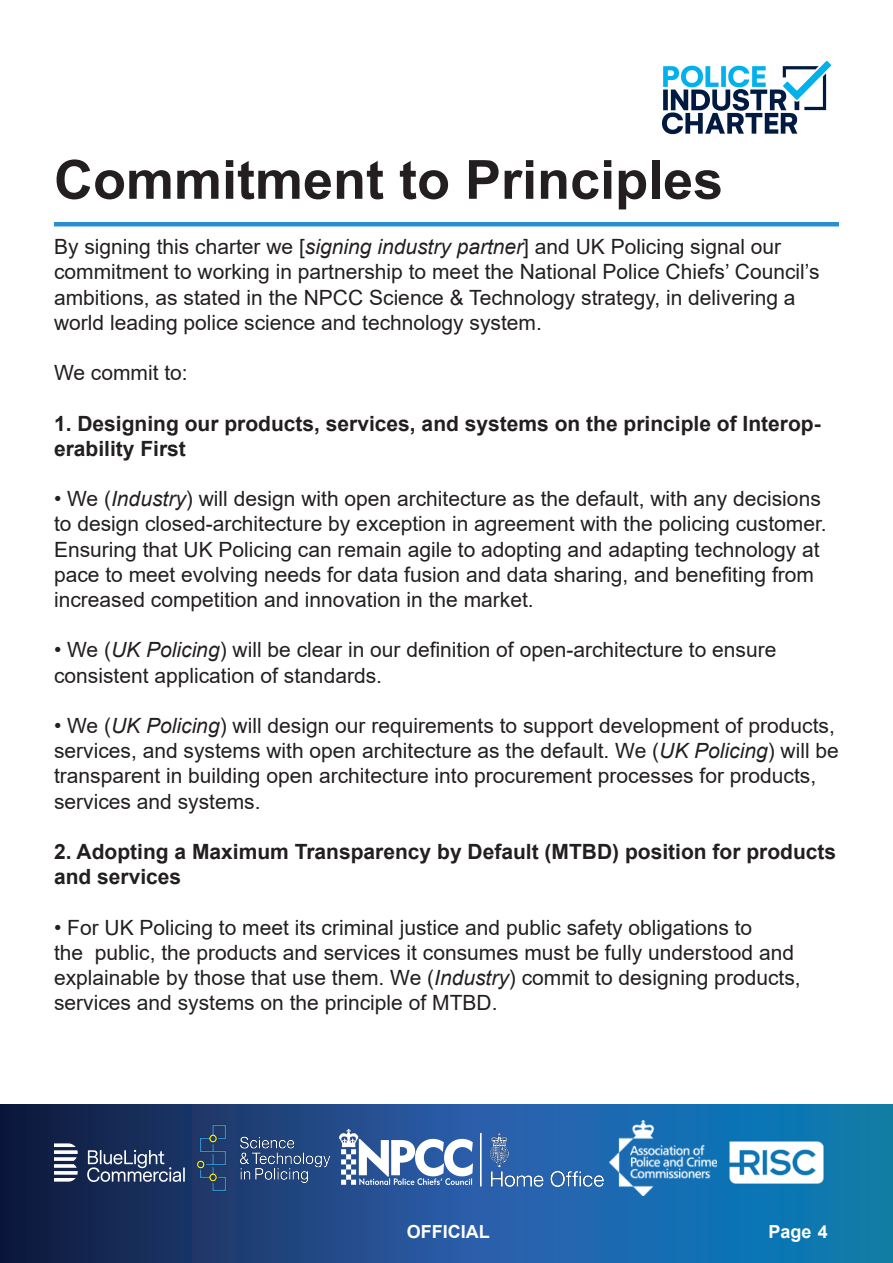
<style>
.page{position:relative;width:893px;height:1263px;background:#fff}
.page>*{position:absolute;margin:0;border:0;box-sizing:border-box;transform-origin:0 0}
.t1{font:700 54px "Arial";color:#231f20}
.t2{font:21px/25.2px "Arial";color:#231f20}
.t3{font:700 21px/25.2px "Arial";color:#231f20}
.t4{font:700 18px "Arial";color:#fff}
.s1{font-style:italic}
</style>
<div class="page">
<svg style="left:1px;top:1104px;width:892px;height:159px;background:#1a538d"></svg>
<img style="left:196px;top:1124px;width:134px;height:67px">
<img style="left:727px;top:1140px;width:98px;height:57px">
<img style="left:339px;top:1130px;width:134px;height:54px">
<img style="left:481px;top:1133px;width:122px;height:53px">
<img style="left:54px;top:1134px;width:140px;height:57px">
<img style="left:609px;top:1120px;width:107px;height:75px">
<img style="left:662px;top:62px;width:168px;height:73px">
<hr style="left:54px;top:222px;width:785px;height:4px;background:#298fce">
<p class="t1" style="left:54px;top:142px;width:671px">Commitment to Principles</p>
<p class="t2" style="left:54px;top:234px;width:729px">By signing this charter we [<span class="s1">signing industry partner</span>] and UK Policing signal our</p>
<p class="t2" style="left:54px;top:259px;width:767px">commitment to working in partnership to meet the National Police Chiefs’ Council’s ambitions, as stated in the NPCC Science &amp; Technology strategy, in delivering a world leading police science and technology system.</p>
<p class="t2" style="left:54px;top:360px;width:135px">We commit to:</p>
<p class="t3" style="left:54px;top:411px;width:768px">1. Designing our products, services, and systems on the principle of Interop&shy;erability First</p>
<p class="t2" style="left:54px;top:486px;width:774px">• We (<span class="s1">Industry</span>) will design with open architecture as the default, with any decisions to design closed-architecture by exception in agreement with the policing customer.<br>Ensuring that UK Policing can remain agile to adopting and adapting technology at pace to meet evolving needs for data fusion and data sharing, and benefiting from increased competition and innovation in the market.</p>
<p class="t2" style="left:54px;top:637px;width:724px">• We (<span class="s1">UK Policing</span>) will be clear in our definition of open-architecture to ensure consistent application of standards.</p>
<p class="t2" style="left:54px;top:713px;width:786px">• We (<span class="s1">UK Policing</span>) will design our requirements to support development of products, services, and systems with open architecture as the default. We (<span class="s1">UK Policing</span>) will be transparent in building open architecture into procurement processes for products, services and systems.</p>
<p class="t3" style="left:54px;top:839px;width:784px">2. Adopting a Maximum Transparency by Default (MTBD) position for products and services</p>
<p class="t2" style="left:54px;top:914px;width:748px">• For UK Policing to meet its criminal justice and public safety obligations to<br>the public, the products and services it consumes must be fully understood and explainable by those that use them. We (<span class="s1">Industry</span>) commit to designing products, services and systems on the principle of MTBD.</p>
<p class="t4" style="left:407px;top:1219px;width:84px">OFFICIAL</p>
<p class="t4" style="left:768px;top:1219px;width:61px">Page 4</p>
</div>
